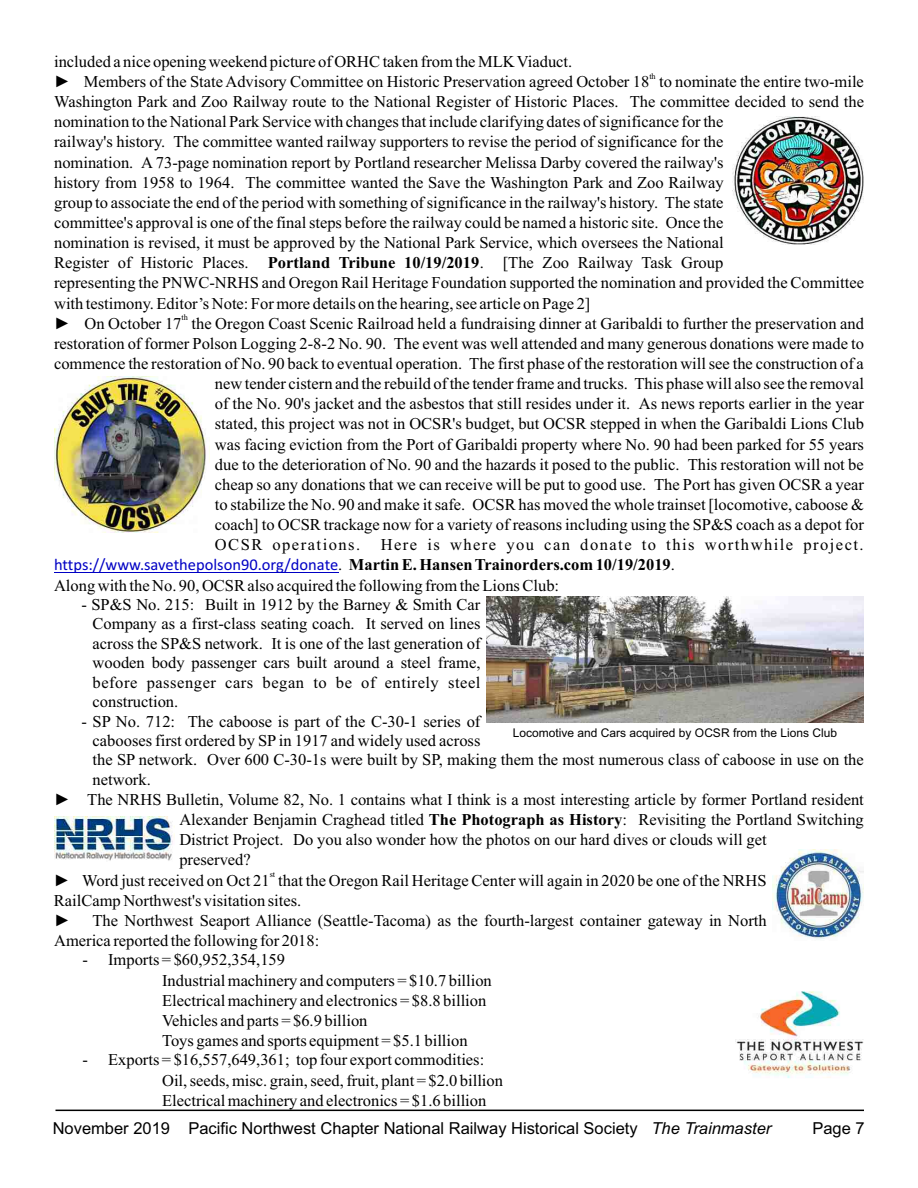
<style>
.page{position:relative;width:918px;height:1188px;background:#fff}
.page>*{position:absolute;margin:0;border:0;box-sizing:border-box;transform-origin:0 0}
.t1{font:16.5px/20.1px "Times New Roman";color:#000}
.t2{font:16.5px "Arial";color:#000}
.t3{font:700 16.5px "Times New Roman";color:#000}
.t4{font:16.5px "Times New Roman";letter-spacing:.09em;color:#000}
.t5{font:12px "Arial";color:#000}
.t6{font:8.25px "Times New Roman";color:#000}
.s1{font-weight:700}
.s2{font-family:"Calibri";font-weight:400;color:#0000c4}
.s3{font-weight:400}
.s4{font-style:italic}
</style>
<div class="page">
<hr style="left:56px;top:1110px;width:808px;height:1px;background:#000">
<hr style="left:54px;top:572px;width:284px;height:1px;background:#0000c4">
<img style="left:732px;top:117px;width:132px;height:128px">
<img style="left:54px;top:377px;width:156px;height:156px">
<img style="left:486px;top:597px;width:378px;height:126px">
<img style="left:54px;top:817px;width:119px;height:44px">
<img style="left:772px;top:850px;width:92px;height:90px">
<img style="left:735px;top:991px;width:129px;height:87px">
<p class="t1" style="left:54px;top:51px;width:520px">included a nice opening weekend picture of ORHC taken from the MLK Viaduct.</p>
<p class="t6" style="left:649px;top:71px;width:8px">th</p>
<p class="t1" style="left:54px;top:71px;width:811px">► Members of the State Advisory Committee on Historic Preservation agreed October 18 to nominate the entire two-mile Washington Park and Zoo Railway route to the National Register of Historic Places. The committee decided to send the nomination to the National Park Service with changes that include clarifying dates of significance for the<br>railway's history. The committee wanted railway supporters to revise the period of significance for the<br>nomination. A 73-page nomination report by Portland researcher Melissa Darby covered the railway's<br>history from 1958 to 1964. The committee wanted the Save the Washington Park and Zoo Railway<br>group to associate the end of the period with something of significance in the railway's history. The state<br>committee's approval is one of the final steps before the railway could be named a historic site. Once the<br>nomination is revised, it must be approved by the National Park Service, which oversees the National<br>Register of Historic Places. <span class="s1">Portland Tribune 10/19/2019</span>. [The Zoo Railway Task Group<br>representing the PNWC-NRHS and Oregon Rail Heritage Foundation supported the nomination and provided the Committee with testimony. Editor’s Note: For more details on the hearing, see article on Page 2]</p>
<p class="t6" style="left:181px;top:312px;width:8px">th</p>
<p class="t1" style="left:54px;top:313px;width:811px">► On October 17 the Oregon Coast Scenic Railroad held a fundraising dinner at Garibaldi to further the preservation and</p>
<p class="t1" style="left:54px;top:333px;width:811px">restoration of former Polson Logging 2-8-2 No. 90. The event was well attended and many generous donations were made to</p>
<p class="t1" style="left:54px;top:353px;width:811px">commence the restoration of No. 90 back to eventual operation. The first phase of the restoration will see the construction of a</p>
<p class="t1" style="left:215px;top:373px;width:651px">new tender cistern and the rebuild of the tender frame and trucks. This phase will also see the removal</p>
<p class="t1" style="left:215px;top:393px;width:651px">of the No. 90's jacket and the asbestos that still resides under it. As news reports earlier in the year</p>
<p class="t1" style="left:215px;top:414px;width:651px">stated, this project was not in OCSR's budget, but OCSR stepped in when the Garibaldi Lions Club</p>
<p class="t1" style="left:215px;top:434px;width:651px">was facing eviction from the Port of Garibaldi property where No. 90 had been parked for 55 years</p>
<p class="t1" style="left:215px;top:454px;width:651px">due to the deterioration of No. 90 and the hazards it posed to the public. This restoration will not be</p>
<p class="t1" style="left:215px;top:474px;width:651px">cheap so any donations that we can receive will be put to good use. The Port has given OCSR a year</p>
<p class="t1" style="left:215px;top:494px;width:651px">to stabilize the No. 90 and make it safe. OCSR has moved the whole trainset [locomotive, caboose &amp;</p>
<p class="t1" style="left:215px;top:514px;width:651px">coach] to OCSR trackage now for a variety of reasons including using the SP&amp;S coach as a depot for</p>
<p class="t4" style="left:215px;top:534px;width:650px">OCSR operations. Here is where you can donate to this worthwhile project.</p>
<p class="t3" style="left:54px;top:554px;width:622px"><span class="s2">https://www.savethepolson90.org/donate</span><span class="s3">.</span> Martin E. Hansen Trainorders.com 10/19/2019<span class="s3">.</span></p>
<p class="t1" style="left:54px;top:575px;width:507px">Along with the No. 90, OCSR also acquired the following from the Lions Club:</p>
<p class="t1" style="left:93px;top:595px;width:389px;line-height:19.4px;text-align:justify;text-indent:-11px">- SP&amp;S No. 215: Built in 1912 by the Barney &amp; Smith Car Company as a first-class seating coach. It served on lines across the SP&amp;S network. It is one of the last generation of wooden body passenger cars built around a steel frame, before passenger cars began to be of entirely steel construction.</p>
<p class="t1" style="left:81px;top:711px;width:401px">- SP No. 712: The caboose is part of the C-30-1 series of</p>
<p class="t1" style="left:93px;top:730px;width:389px">cabooses first ordered by SP in 1917 and widely used across</p>
<p class="t1" style="left:93px;top:750px;width:773px">the SP network. Over 600 C-30-1s were built by SP, making them the most numerous class of caboose in use on the</p>
<p class="t1" style="left:93px;top:769px;width:60px">network.</p>
<p class="t1" style="left:54px;top:789px;width:811px">► The NRHS Bulletin, Volume 82, No. 1 contains what I think is a most interesting article by former Portland resident</p>
<p class="t1" style="left:179px;top:809px;width:686px">Alexander Benjamin Craghead titled <span class="s1">The Photograph as History</span>: Revisiting the Portland Switching</p>
<p class="t1" style="left:179px;top:829px;width:589px">District Project. Do you also wonder how the photos on our hard dives or clouds will get</p>
<p class="t1" style="left:179px;top:850px;width:73px">preserved?</p>
<p class="t6" style="left:270px;top:869px;width:7px">st</p>
<p class="t1" style="left:54px;top:870px;width:714px">► Word just received on Oct 21 that the Oregon Rail Heritage Center will again in 2020 be one of the NRHS<br>RailCamp Northwest's visitation sites.</p>
<p class="t5" style="left:513px;top:724px;width:326px">Locomotive and Cars acquired by OCSR from the Lions Club</p>
<p class="t1" style="left:54px;top:910px;width:714px;text-indent:38px">The Northwest Seaport Alliance (Seattle-Tacoma) as the fourth-largest container gateway in North<br>America reported the following for 2018:</p>
<p class="t1" style="left:162px;top:950px;width:331px;text-indent:-80px">- Imports = $60,952,354,159<br>Industrial machinery and computers = $10.7 billion Electrical machinery and electronics = $8.8 billion Vehicles and parts = $6.9 billion<br>Toys games and sports equipment = $5.1 billion</p>
<p class="t1" style="left:162px;top:1050px;width:342px;text-indent:-80px">- Exports = $16,557,649,361; top four export commodities:<br>Oil, seeds, misc. grain, seed, fruit, plant = $2.0 billion<br>Electrical machinery and electronics = $1.6 billion</p>
<p class="t1" style="left:54px;top:910px;width:18px">►</p>
<p class="t2" style="left:53px;top:1117px;width:720px">November 2019 Pacific Northwest Chapter National Railway Historical Society <span class="s4">The Trainmaster</span></p>
<p class="t2" style="left:812px;top:1117px;width:54px">Page 7</p>
</div>
